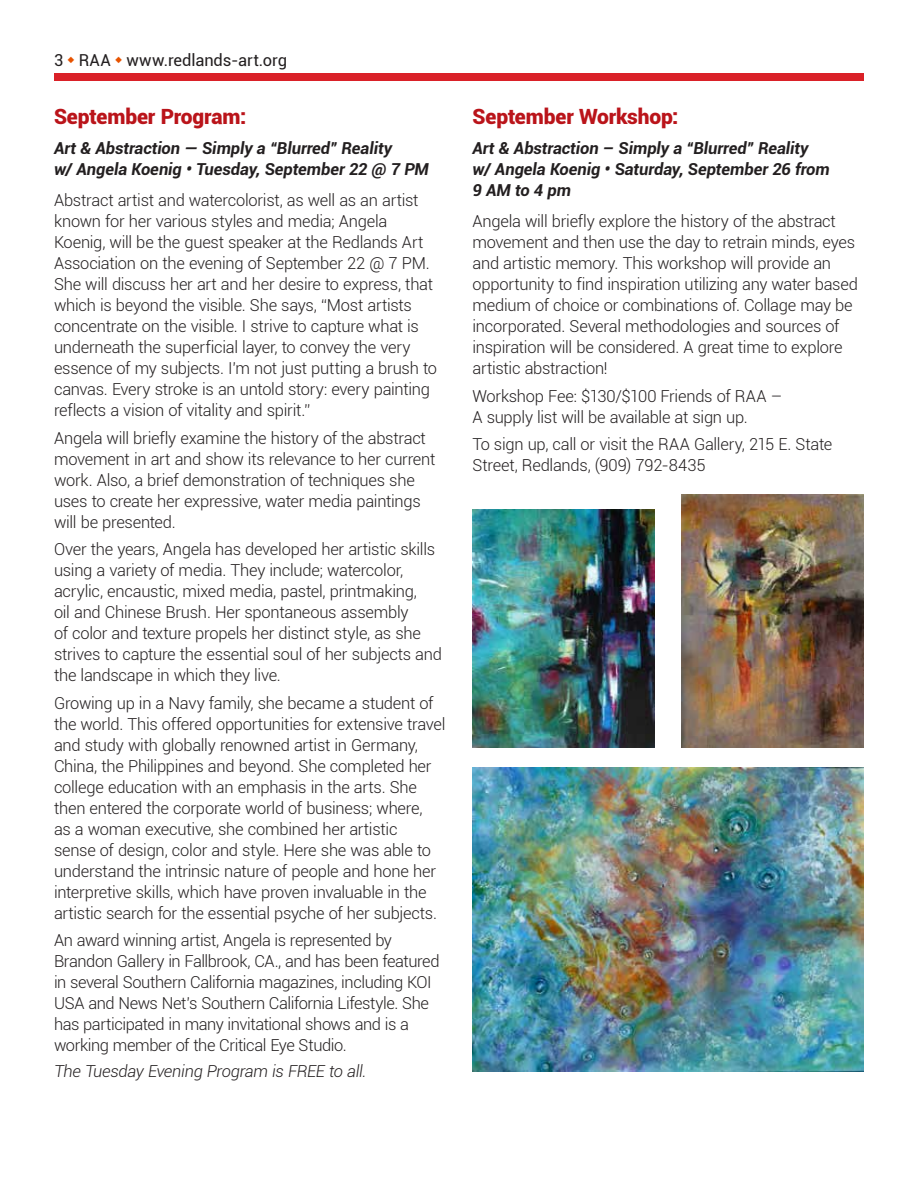
<style>
.page{position:relative;width:918px;height:1188px;background:#fff}
.page>*{position:absolute;margin:0;border:0;box-sizing:border-box;transform-origin:0 0}
.t1{font:900 21px "Roboto";letter-spacing:-.01em;color:#ba141a}
.t2{font:300 16.5px/21px "Roboto";letter-spacing:-.015em;color:#231f20}
.t3{font:italic 700 16.5px/21px "Roboto";letter-spacing:-.005em;color:#231f20}
.t4{font:italic 300 16.5px "Roboto";letter-spacing:-.015em;color:#231f20}
.t5{font:16.5px "Roboto";letter-spacing:-.005em;color:#231f20}
</style>
<div class="page">
<div style="left:54px;top:74px;width:810px;height:7px;background:#da2128"></div>
<img style="left:472px;top:768px;width:392px;height:303px">
<img style="left:682px;top:495px;width:182px;height:252px">
<img style="left:472px;top:509px;width:183px;height:238px">
<p class="t5" style="left:54px;top:49px;width:235px">3 <sup>◆</sup> RAA <sup>◆</sup> www.redlands-art.org</p>
<p class="t1" style="left:54px;top:101px;width:194px">September Program:</p>
<p class="t3" style="left:54px;top:137px;width:376px">Art &amp; Abstraction — Simply a “Blurred” Reality<br>w/ Angela Koenig • Tuesday, September 22 @ 7 PM</p>
<p class="t2" style="left:54px;top:189px;width:384px">Abstract artist and watercolorist, as well as an artist known for her various styles and media; Angela Koenig, will be the guest speaker at the Redlands Art Association on the evening of September 22 @ 7 PM.<br>She will discuss her art and her desire to express, that which is beyond the visible. She says, “Most artists concentrate on the visible. I strive to capture what is underneath the superficial layer, to convey the very essence of my subjects. I’m not just putting a brush to canvas. Every stroke is an untold story: every painting reflects a vision of vitality and spirit.”</p>
<p class="t2" style="left:54px;top:427px;width:383px">Angela will briefly examine the history of the abstract movement in art and show its relevance to her current work. Also, a brief demonstration of techniques she uses to create her expressive, water media paintings will be presented.</p>
<p class="t2" style="left:54px;top:538px;width:389px">Over the years, Angela has developed her artistic skills using a variety of media. They include; watercolor, acrylic, encaustic, mixed media, pastel, printmaking,<br>oil and Chinese Brush. Her spontaneous assembly<br>of color and texture propels her distinct style, as she strives to capture the essential soul of her subjects and the landscape in which they live.</p>
<p class="t2" style="left:54px;top:692px;width:393px">Growing up in a Navy family, she became a student of the world. This offered opportunities for extensive travel and study with globally renowned artist in Germany, China, the Philippines and beyond. She completed her college education with an emphasis in the arts. She then entered the corporate world of business; where,<br>as a woman executive, she combined her artistic<br>sense of design, color and style. Here she was able to understand the intrinsic nature of people and hone her interpretive skills, which have proven invaluable in the artistic search for the essential psyche of her subjects.</p>
<p class="t2" style="left:54px;top:929px;width:387px">An award winning artist, Angela is represented by Brandon Gallery in Fallbrook, CA., and has been featured in several Southern California magazines, including KOI USA and News Net’s Southern California Lifestyle. She has participated in many invitational shows and is a working member of the Critical Eye Studio.</p>
<p class="t4" style="left:54px;top:1060px;width:314px">The Tuesday Evening Program is FREE to all.</p>
<p class="t1" style="left:472px;top:101px;width:207px">September Workshop:</p>
<p class="t3" style="left:472px;top:137px;width:359px">Art &amp; Abstraction – Simply a “Blurred” Reality w/ Angela Koenig • Saturday, September 26 from<br>9 AM to 4 pm</p>
<p class="t2" style="left:472px;top:210px;width:387px">Angela will briefly explore the history of the abstract movement and then use the day to retrain minds, eyes and artistic memory. This workshop will provide an opportunity to find inspiration utilizing any water based medium of choice or combinations of. Collage may be incorporated. Several methodologies and sources of inspiration will be considered. A great time to explore artistic abstraction!</p>
<p class="t2" style="left:472px;top:385px;width:311px">Workshop Fee: $130/$100 Friends of RAA –<br>A supply list will be available at sign up.</p>
<p class="t2" style="left:472px;top:433px;width:361px">To sign up, call or visit the RAA Gallery, 215 E. State<br>Street, Redlands, (909) 792-8435</p>
</div>
